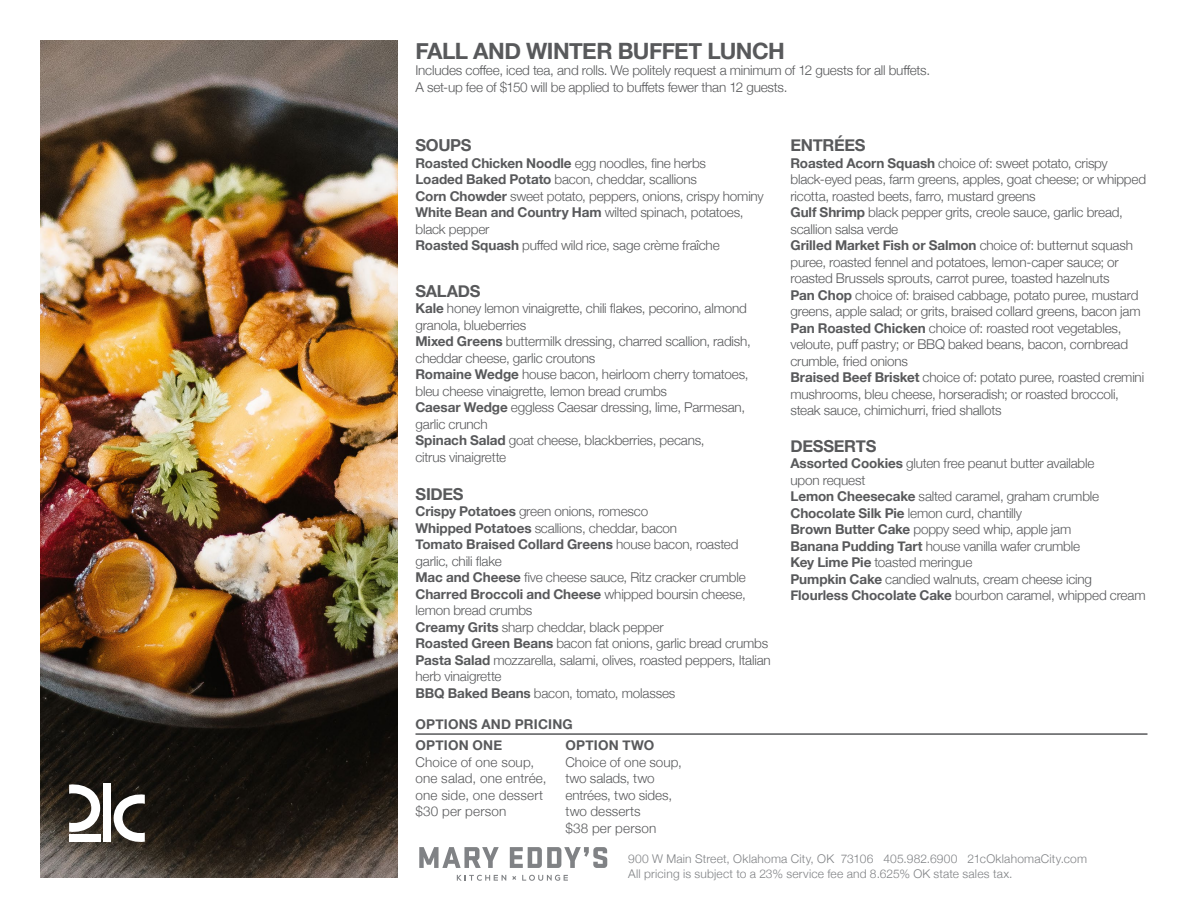
<style>
.page{position:relative;width:1188px;height:918px;background:#fff}
.page>*{position:absolute;margin:0;border:0;box-sizing:border-box;transform-origin:0 0}
.t1{font:700 22.5px "Helvetica Neue";letter-spacing:-.025em;color:#58595b}
.t2{font:700 16.5px "Helvetica Neue";letter-spacing:-.02em;color:#58595b}
.t3{font:300 13.5px/16.5px "Helvetica Neue";letter-spacing:-.015em;color:#58595b}
.t4{font:300 13.5px/16.5px "Helvetica Neue";letter-spacing:.01em;color:#58595b}
.t5{font:700 13.5px "Helvetica Neue";letter-spacing:.015em;color:#58595b}
.t6{font:300 12px/14.4px "Helvetica Neue";letter-spacing:.015em;color:#808285}
.s1{font-weight:700}
</style>
<div class="page">
<svg style="left:457px;top:875px;width:49px;height:6px"></svg>
<svg style="left:522px;top:875px;width:46px;height:6px"></svg>
<svg style="left:512px;top:876px;width:4px;height:4px"></svg>
<svg style="left:419px;top:847px;width:80px;height:21px"></svg>
<svg style="left:510px;top:847px;width:97px;height:21px"></svg>
<img style="left:40px;top:40px;width:358px;height:838px">
<div style="left:103px;top:784px;width:7px;height:58px;background:#fff"></div>
<svg style="left:69px;top:784px;width:31px;height:49px"></svg>
<svg style="left:114px;top:794px;width:31px;height:49px"></svg>
<div style="left:69px;top:834px;width:31px;height:8px;background:#fff"></div>
<hr style="left:416px;top:733px;width:732px;height:2px;background:#58595b">
<h1 class="t1" style="left:416px;top:33px;width:371px">FALL AND WINTER BUFFET LUNCH</h1>
<p class="t3" style="left:416px;top:61px;width:516px">Includes coffee, iced tea, and rolls. We politely request a minimum of 12 guests for all buffets.<br>A set-up fee of $150 will be applied to buffets fewer than 12 guests.</p>
<p class="t2" style="left:416px;top:132px;width:58px">SOUPS</p>
<p class="t3" style="left:415px;top:154px;width:350px"><span class="s1">Roasted Chicken Noodle</span> egg noodles, fine herbs<br><span class="s1">Loaded Baked Potato</span> bacon, cheddar, scallions<br><span class="s1">Corn Chowder</span> sweet potato, peppers, onions, crispy hominy <span class="s1">White Bean and Country Ham</span> wilted spinach, potatoes, black pepper<br><span class="s1">Roasted Squash</span> puffed wild rice, sage crème fraîche</p>
<p class="t2" style="left:416px;top:278px;width:67px">SALADS</p>
<p class="t3" style="left:416px;top:299px;width:337px"><span class="s1">Kale</span> honey lemon vinaigrette, chili flakes, pecorino, almond granola, blueberries<br><span class="s1">Mixed Greens</span> buttermilk dressing, charred scallion, radish, cheddar cheese, garlic croutons<br><span class="s1">Romaine Wedge</span> house bacon, heirloom cherry tomatoes, bleu cheese vinaigrette, lemon bread crumbs<br><span class="s1">Caesar Wedge</span> eggless Caesar dressing, lime, Parmesan, garlic crunch<br><span class="s1">Spinach Salad</span> goat cheese, blackberries, pecans,<br>citrus vinaigrette</p>
<p class="t2" style="left:416px;top:481px;width:50px">SIDES</p>
<p class="t3" style="left:415px;top:502px;width:357px"><span class="s1">Crispy Potatoes</span> green onions, romesco<br><span class="s1">Whipped Potatoes</span> scallions, cheddar, bacon<br><span class="s1">Tomato Braised Collard Greens</span> house bacon, roasted garlic, chili flake<br><span class="s1">Mac and Cheese</span> five cheese sauce, Ritz cracker crumble <span class="s1">Charred Broccoli and Cheese</span> whipped boursin cheese, lemon bread crumbs<br><span class="s1">Creamy Grits</span> sharp cheddar, black pepper<br><span class="s1">Roasted Green Beans</span> bacon fat onions, garlic bread crumbs <span class="s1">Pasta Salad</span> mozzarella, salami, olives, roasted peppers, Italian herb vinaigrette<br><span class="s1">BBQ Baked Beans</span> bacon, tomato, molasses</p>
<p class="t5" style="left:415px;top:714px;width:159px">OPTIONS AND PRICING</p>
<p class="t5" style="left:415px;top:735px;width:88px">OPTION ONE</p>
<p class="t4" style="left:415px;top:753px;width:133px">Choice of one soup, one salad, one entrée, one side, one dessert $30 per person</p>
<p class="t5" style="left:565px;top:735px;width:90px">OPTION TWO</p>
<p class="t3" style="left:565px;top:753px;width:118px">Choice of one soup, two salads, two entrées, two sides, two desserts<br>$38 per person</p>
<p class="t2" style="left:790px;top:132px;width:77px">ENTRÉES</p>
<p class="t3" style="left:790px;top:154px;width:357px"><span class="s1">Roasted Acorn Squash</span> choice of: sweet potato, crispy black-eyed peas, farm greens, apples, goat cheese; or whipped ricotta, roasted beets, farro, mustard greens<br><span class="s1">Gulf Shrimp</span> black pepper grits, creole sauce, garlic bread, scallion salsa verde<br><span class="s1">Grilled Market Fish or Salmon</span> choice of: butternut squash puree, roasted fennel and potatoes, lemon-caper sauce; or roasted Brussels sprouts, carrot puree, toasted hazelnuts<br><span class="s1">Pan Chop</span> choice of: braised cabbage, potato puree, mustard greens, apple salad; or grits, braised collard greens, bacon jam <span class="s1">Pan Roasted Chicken</span> choice of: roasted root vegetables, veloute, puff pastry; or BBQ baked beans, bacon, cornbread crumble, fried onions<br><span class="s1">Braised Beef Brisket</span> choice of: potato puree, roasted cremini mushrooms, bleu cheese, horseradish; or roasted broccoli, steak sauce, chimichurri, fried shallots</p>
<p class="t2" style="left:790px;top:433px;width:87px">DESSERTS</p>
<p class="t3" style="left:790px;top:454px;width:357px"><span class="s1">Assorted Cookies</span> gluten free peanut butter available<br>upon request<br><span class="s1">Lemon Cheesecake</span> salted caramel, graham crumble <span class="s1">Chocolate Silk Pie</span> lemon curd, chantilly<br><span class="s1">Brown Butter Cake</span> poppy seed whip, apple jam<br><span class="s1">Banana Pudding Tart</span> house vanilla wafer crumble<br><span class="s1">Key Lime Pie</span> toasted meringue<br><span class="s1">Pumpkin Cake</span> candied walnuts, cream cheese icing <span class="s1">Flourless Chocolate Cake</span> bourbon caramel, whipped cream</p>
<p class="t6" style="left:628px;top:851px;width:460px">900 W Main Street, Oklahoma City, OK 73106 405.982.6900 21cOklahomaCity.com<br>All pricing is subject to a 23% service fee and 8.625% OK state sales tax.</p>
</div>
